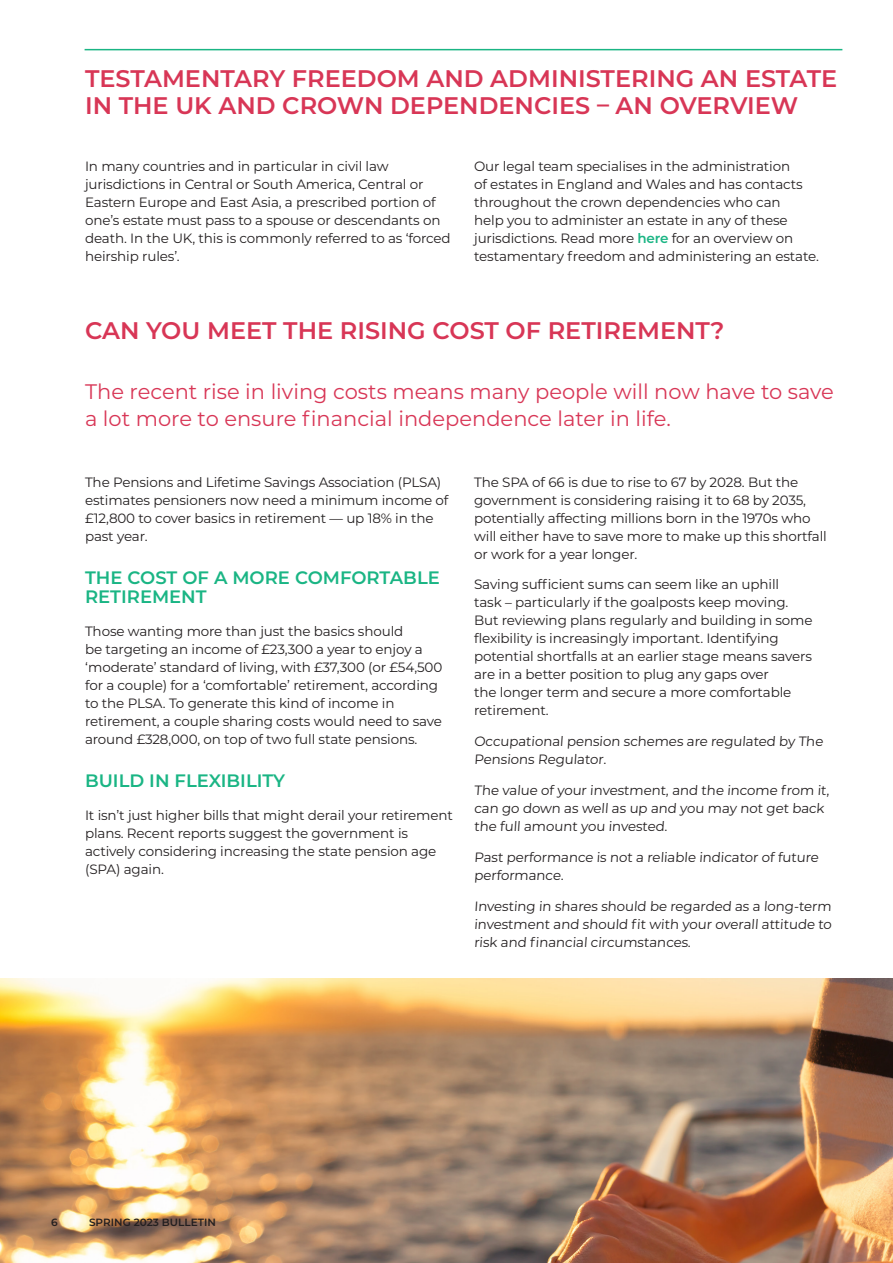
<style>
.page{position:relative;width:893px;height:1263px;background:#fff}
.page>*{position:absolute;margin:0;border:0;box-sizing:border-box;transform-origin:0 0}
.t1{font:600 24px/27px "Montserrat";color:#d83656}
.Main_intro{font:21px/27px "Montserrat";color:#d83656}
.t2{font:600 18px/19.5px "Montserrat";color:#1ab584}
.t3{font:13.5px/18px "Montserrat";letter-spacing:-.01em;color:#231f20}
.t4{font:600 10.5px "Montserrat";color:#231f20}
.s1{font-weight:600;color:#1ab584}
</style>
<div class="page">
<hr style="left:85px;top:49px;width:757px;height:1px;background:#1ab584">
<img style="left:0;top:979px;width:893px;height:284px">
<h1 class="t1" style="left:85px;top:64px;width:754px">TESTAMENTARY FREEDOM AND ADMINISTERING AN ESTATE<br>IN THE UK AND CROWN DEPENDENCIES – AN OVERVIEW</h1>
<h2 class="t3" style="left:85px;top:157px;width:367px">In many countries and in particular in civil law jurisdictions in Central or South America, Central or Eastern Europe and East Asia, a prescribed portion of one’s estate must pass to a spouse or descendants on death. In the UK, this is commonly referred to as ‘forced heirship rules’.</h2>
<h2 class="t3" style="left:474px;top:157px;width:346px">Our legal team specialises in the administration<br>of estates in England and Wales and has contacts throughout the crown dependencies who can<br>help you to administer an estate in any of these jurisdictions. Read more <span class="s1">here</span> for an overview on testamentary freedom and administering an estate.</h2>
<h1 class="t1" style="left:85px;top:316px;width:641px">CAN YOU MEET THE RISING COST OF RETIREMENT?</h1>
<p class="Main_intro" style="left:85px;top:377px;width:750px">The recent rise in living costs means many people will now have to save a lot more to ensure financial independence later in life.</p>
<h2 class="t3" style="left:85px;top:472px;width:365px">The Pensions and Lifetime Savings Association (PLSA) estimates pensioners now need a minimum income of £12,800 to cover basics in retirement — up 18% in the past year.</h2>
<h2 class="t2" style="left:85px;top:567px;width:356px">THE COST OF A MORE COMFORTABLE<br>RETIREMENT</h2>
<h2 class="t3" style="left:85px;top:622px;width:359px">Those wanting more than just the basics should<br>be targeting an income of £23,300 a year to enjoy a ‘moderate’ standard of living, with £37,300 (or £54,500 for a couple) for a ‘comfortable’ retirement, according to the PLSA. To generate this kind of income in retirement, a couple sharing costs would need to save around £328,000, on top of two full state pensions.</h2>
<h2 class="t2" style="left:85px;top:770px;width:202px">BUILD IN FLEXIBILITY</h2>
<h2 class="t3" style="left:85px;top:805px;width:369px">It isn’t just higher bills that might derail your retirement plans. Recent reports suggest the government is actively considering increasing the state pension age (SPA) again.</h2>
<h2 class="t3" style="left:474px;top:472px;width:354px">The SPA of 66 is due to rise to 67 by 2028. But the government is considering raising it to 68 by 2035, potentially affecting millions born in the 1970s who will either have to save more to make up this shortfall or work for a year longer.</h2>
<h2 class="t3" style="left:474px;top:575px;width:340px">Saving sufficient sums can seem like an uphill<br>task – particularly if the goalposts keep moving.<br>But reviewing plans regularly and building in some flexibility is increasingly important. Identifying potential shortfalls at an earlier stage means savers are in a better position to plug any gaps over<br>the longer term and secure a more comfortable retirement.</h2>
<h2 class="t3" style="left:474px;top:732px;width:352px">Occupational pension schemes are regulated by The<br>Pensions Regulator.</h2>
<h2 class="t3" style="left:474px;top:781px;width:358px">The value of your investment, and the income from it, can go down as well as up and you may not get back the full amount you invested.</h2>
<h2 class="t3" style="left:474px;top:847px;width:347px">Past performance is not a reliable indicator of future performance.</h2>
<h2 class="t3" style="left:474px;top:896px;width:360px;text-align:justify">Investing in shares should be regarded as a long-term investment and should fit with your overall attitude to risk and financial circumstances.</h2>
<p class="t4" style="left:51px;top:1215px;width:8px">6</p>
<p class="t4" style="left:89px;top:1215px;width:128px">SPRING 2023 BULLETIN</p>
</div>
